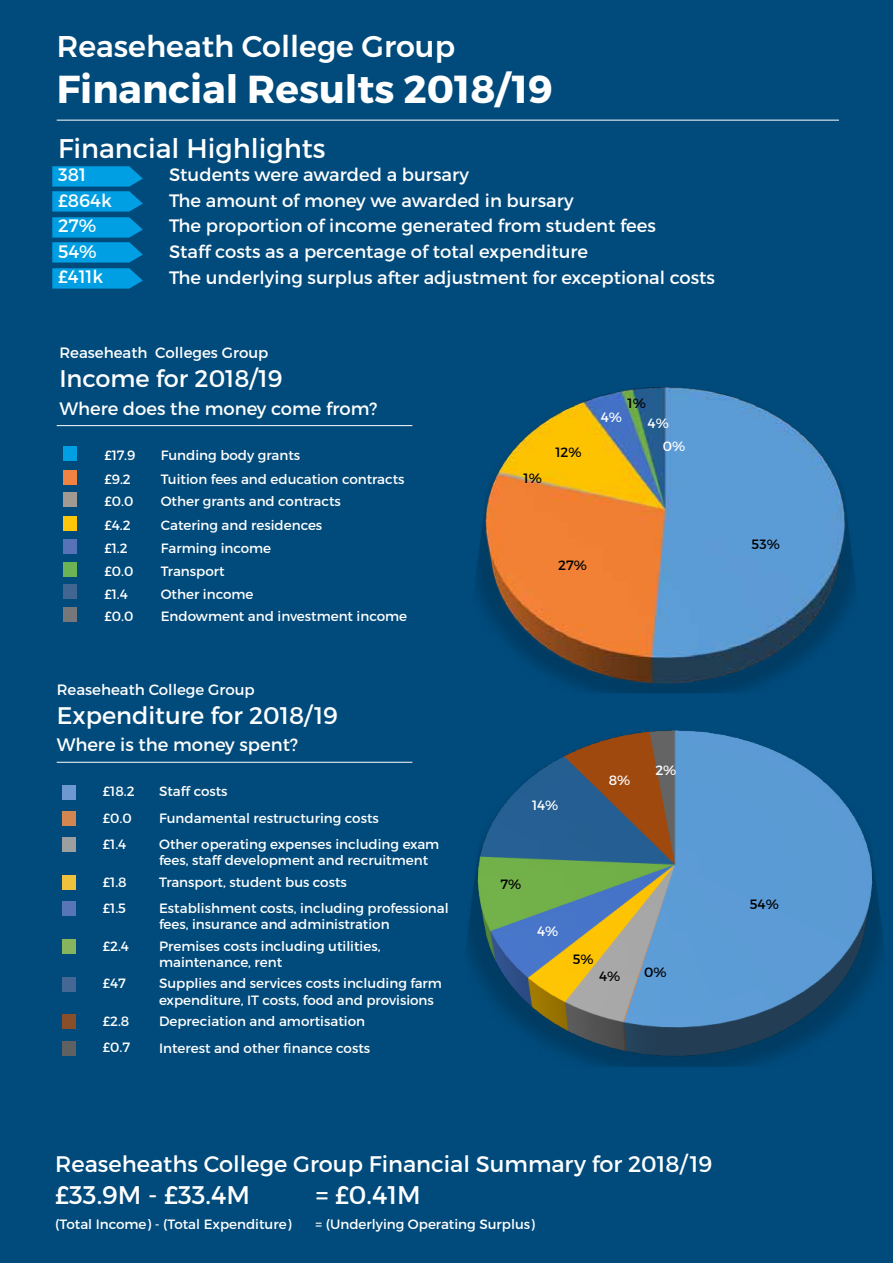
<style>
.page{position:relative;width:893px;height:1263px;background:#004b7c}
.page>*{position:absolute;margin:0;border:0;box-sizing:border-box;transform-origin:0 0}
.t1{font:700 39px "Montserrat";color:#fff}
.t2{font:500 30px "Montserrat";color:#fff}
.t3{font:27px "Montserrat";color:#fff}
.t4{font:25.5px "Montserrat";color:#fff}
.t5{font:24px "Montserrat";color:#fff}
.t6{font:22.5px "Montserrat";color:#fff}
.t7{font:18px "Montserrat";color:#fff}
.t8{font:15px "Montserrat";color:#fff}
.t9{font:13.5px/16.2px "Montserrat";color:#fff}
.t10{font:13.5px "Montserrat";color:#000}
</style>
<div class="page">
<svg style="left:52px;top:166px;width:91px;height:123px"></svg>
<img style="left:412px;top:730px;width:471px;height:337px">
<div style="left:64px;top:447px;width:13px;height:14px;background:#009fe3"></div>
<div style="left:64px;top:470px;width:13px;height:14px;background:#f08342"></div>
<div style="left:64px;top:493px;width:13px;height:14px;background:#a19992"></div>
<div style="left:64px;top:516px;width:13px;height:14px;background:#fdc60b"></div>
<div style="left:64px;top:539px;width:13px;height:15px;background:#5573b6"></div>
<div style="left:64px;top:562px;width:13px;height:14px;background:#6bb355"></div>
<div style="left:64px;top:585px;width:13px;height:14px;background:#416691"></div>
<div style="left:64px;top:608px;width:13px;height:14px;background:#76777a"></div>
<div style="left:63px;top:785px;width:13px;height:14px;background:#6e99d0"></div>
<div style="left:63px;top:811px;width:13px;height:14px;background:#d48650"></div>
<div style="left:63px;top:837px;width:13px;height:15px;background:#9c9f9f"></div>
<div style="left:63px;top:875px;width:13px;height:14px;background:#efc23e"></div>
<div style="left:63px;top:901px;width:13px;height:15px;background:#5876b7"></div>
<div style="left:63px;top:939px;width:13px;height:14px;background:#86b55e"></div>
<div style="left:63px;top:977px;width:13px;height:14px;background:#446794"></div>
<div style="left:63px;top:1015px;width:13px;height:14px;background:#894f29"></div>
<div style="left:63px;top:1041px;width:13px;height:14px;background:#5e6061"></div>
<img style="left:476px;top:386px;width:379px;height:307px">
<hr style="left:57px;top:120px;width:782px;height:1px;background:#fff">
<hr style="left:57px;top:762px;width:355px;height:1px;background:#fff">
<hr style="left:57px;top:425px;width:355px;height:1px;background:#fff">
<h2 class="t2" style="left:57px;top:28px;width:400px">Reaseheath College Group</h2>
<h1 class="t1" style="left:57px;top:65px;width:497px">Financial Results 2018/ 19</h1>
<h3 class="t3" style="left:58px;top:132px;width:269px">Financial Highlights</h3>
<h3 class="t7" style="left:58px;top:164px;width:29px">381</h3>
<h3 class="t7" style="left:169px;top:164px;width:302px">Students were awarded a bursary</h3>
<h3 class="t7" style="left:58px;top:189px;width:55px">£864k</h3>
<h3 class="t7" style="left:169px;top:190px;width:406px">The amount of money we awarded in bursary</h3>
<h3 class="t7" style="left:58px;top:215px;width:40px">27%</h3>
<h3 class="t7" style="left:169px;top:215px;width:488px">The proportion of income generated from student fees</h3>
<h3 class="t7" style="left:58px;top:241px;width:40px">54%</h3>
<h3 class="t7" style="left:169px;top:241px;width:420px">Staff costs as a percentage of total expenditure</h3>
<h3 class="t7" style="left:58px;top:266px;width:47px">£411k</h3>
<h3 class="t7" style="left:169px;top:266px;width:547px">The underlying surplus after adjustment for exceptional costs</h3>
<p class="t8" style="left:59px;top:344px;width:210px">Reaseheath Colleges Group</p>
<h3 class="t5" style="left:59px;top:364px;width:225px">Income for 2018/19</h3>
<h3 class="t7" style="left:59px;top:397px;width:320px">Where does the money come from?</h3>
<p class="t9" style="left:104px;top:447px;width:33px">£17.9</p>
<p class="t9" style="left:161px;top:447px;width:141px">Funding body grants</p>
<p class="t9" style="left:104px;top:471px;width:28px">£9.2</p>
<p class="t9" style="left:161px;top:471px;width:245px">Tuition fees and education contracts</p>
<p class="t9" style="left:104px;top:493px;width:30px">£0.0</p>
<p class="t9" style="left:161px;top:493px;width:182px">Other grants and contracts</p>
<p class="t9" style="left:104px;top:517px;width:28px">£4.2</p>
<p class="t9" style="left:161px;top:517px;width:163px">Catering and residences</p>
<p class="t9" style="left:104px;top:540px;width:25px">£1.2</p>
<p class="t9" style="left:161px;top:540px;width:112px">Farming income</p>
<p class="t9" style="left:104px;top:563px;width:30px">£0.0</p>
<p class="t9" style="left:161px;top:563px;width:65px">Transport</p>
<p class="t9" style="left:104px;top:586px;width:25px">£1.4</p>
<p class="t9" style="left:161px;top:586px;width:94px">Other income</p>
<p class="t9" style="left:104px;top:608px;width:30px">£0.0</p>
<p class="t9" style="left:161px;top:608px;width:248px">Endowment and investment income</p>
<p class="t8" style="left:57px;top:680px;width:200px">Reaseheath College Group</p>
<h3 class="t5" style="left:57px;top:700px;width:283px">Expenditure for 2018/19</h3>
<h3 class="t7" style="left:57px;top:734px;width:243px">Where is the money spent?</h3>
<p class="t9" style="left:103px;top:783px;width:33px">£18.2</p>
<p class="t9" style="left:159px;top:783px;width:70px">Staff costs</p>
<p class="t9" style="left:103px;top:809px;width:30px">£0.0</p>
<p class="t9" style="left:159px;top:810px;width:221px">Fundamental restructuring costs</p>
<p class="t9" style="left:103px;top:836px;width:25px">£1.4</p>
<p class="t9" style="left:159px;top:836px;width:282px">Other operating expenses including exam fees, staff development and recruitment</p>
<p class="t9" style="left:103px;top:873px;width:26px">£1.8</p>
<p class="t9" style="left:159px;top:873px;width:189px">Transport, student bus costs</p>
<p class="t9" style="left:103px;top:900px;width:25px">£1.5</p>
<p class="t9" style="left:159px;top:900px;width:291px">Establishment costs, including professional fees, insurance and administration</p>
<p class="t9" style="left:103px;top:937px;width:28px">£2.4</p>
<p class="t9" style="left:159px;top:937px;width:223px">Premises costs including utilities, maintenance, rent</p>
<p class="t9" style="left:103px;top:975px;width:25px">£47</p>
<p class="t9" style="left:159px;top:975px;width:284px">Supplies and services costs including farm expenditure, IT costs, food and provisions</p>
<p class="t9" style="left:103px;top:1013px;width:28px">£2.8</p>
<p class="t9" style="left:159px;top:1013px;width:207px">Depreciation and amortisation</p>
<p class="t9" style="left:103px;top:1039px;width:29px">£0.7</p>
<p class="t9" style="left:159px;top:1039px;width:213px">Interest and other finance costs</p>
<p class="t10" style="left:523px;top:470px;width:20px">1%</p>
<p class="t10" style="left:555px;top:444px;width:28px">12%</p>
<p class="t10" style="left:628px;top:395px;width:20px">1%</p>
<p class="t9" style="left:601px;top:409px;width:23px">4%</p>
<p class="t9" style="left:663px;top:411px;width:24px;line-height:23px;text-indent:-15px">4%<br>0%</p>
<p class="t10" style="left:558px;top:557px;width:30px">27%</p>
<p class="t9" style="left:532px;top:797px;width:28px">14%</p>
<p class="t10" style="left:501px;top:876px;width:22px">7%</p>
<p class="t9" style="left:537px;top:923px;width:23px">4%</p>
<p class="t9" style="left:609px;top:772px;width:23px">8%</p>
<p class="t9" style="left:655px;top:762px;width:23px">2%</p>
<p class="t10" style="left:573px;top:951px;width:22px">5%</p>
<p class="t10" style="left:599px;top:967px;width:23px">4%</p>
<p class="t10" style="left:644px;top:964px;width:24px">0%</p>
<p class="t10" style="left:752px;top:536px;width:30px">53%</p>
<p class="t10" style="left:750px;top:896px;width:31px">54%</p>
<h3 class="t6" style="left:55px;top:1150px;width:659px">Reaseheaths College Group Financial Summary for 2018/19</h3>
<h3 class="t4" style="left:55px;top:1179px;width:196px">£33.9M - £33.4M</h3>
<h3 class="t4" style="left:316px;top:1179px;width:107px">= £0.41M</h3>
<p class="t9" style="left:55px;top:1216px;width:238px">(Total Income) - (Total Expenditure)</p>
<p class="t9" style="left:316px;top:1216px;width:221px">= (Underlying Operating Surplus)</p>
</div>
